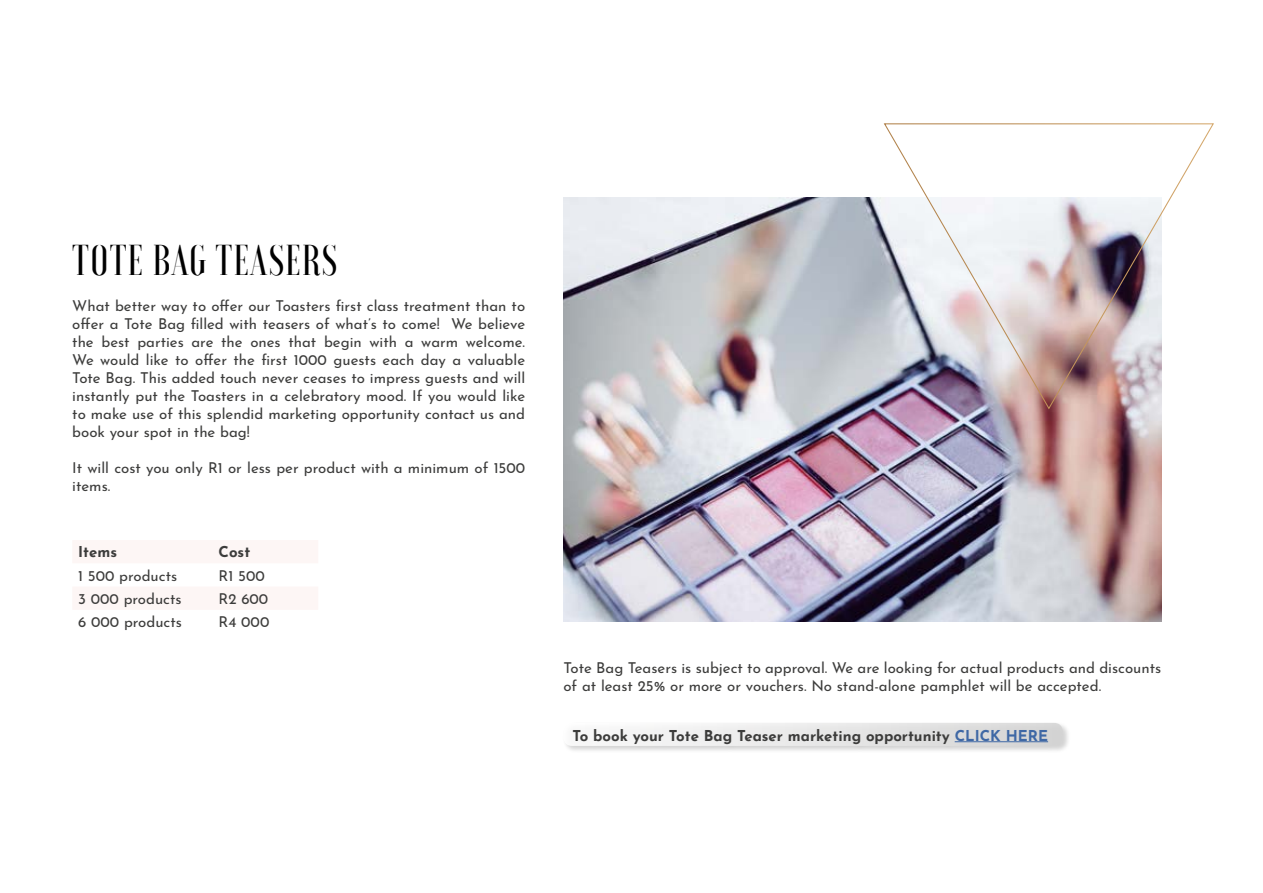
<style>
.page{position:relative;width:1263px;height:893px;background:#fff}
.page>*{position:absolute;margin:0;border:0;box-sizing:border-box;transform-origin:0 0}
.t1{font:500 43.05px "Voga";letter-spacing:.03em;color:#000}
.t2{font:15px/18px "Josefin Sans";color:#3c3c3b}
.t3{font:700 15px "Josefin Sans";color:#3c3c3b}
.s1{color:#3f68a5}
</style>
<div class="page">
<img style="left:563px;top:198px;width:598px;height:423px">
<img style="left:883px;top:123px;width:331px;height:287px">
<div style="left:562px;top:721px;width:508px;height:33px;background:#000;opacity:.21"></div>
<div style="left:563px;top:723px;width:500px;height:23px;background:linear-gradient(to right,#fbfbfb,#d5d5d5);border-radius:9px"></div>
<hr style="left:955px;top:741px;width:93px;height:1px;background:#3f68a5">
<h1 class="t1" style="left:72px;top:236px;width:267px">TOTE BAG TEASERS</h1>
<p class="t2" style="left:72px;top:295px;width:454px;text-align:justify">What better way to offer our Toasters first class treatment than to offer a Tote Bag filled with teasers of what’s to come! We believe the best parties are the ones that begin with a warm welcome.<br>We would like to offer the first 1000 guests each day a valuable Tote Bag. This added touch never ceases to impress guests and will instantly put the Toasters in a celebratory mood. If you would like to make use of this splendid marketing opportunity contact us and book your spot in the bag!</p>
<p class="t2" style="left:72px;top:457px;width:454px">It will cost you only R1 or less per product with a minimum of 1500 items.</p>
<p class="t3" style="left:78px;top:539px;width:40px">Items</p>
<p class="t3" style="left:219px;top:539px;width:33px">Cost</p>
<p class="t2" style="left:78px;top:564px;width:100px">1 500 products</p>
<p class="t2" style="left:219px;top:564px;width:48px">R1 500</p>
<p class="t2" style="left:78px;top:588px;width:105px">3 000 products</p>
<p class="t2" style="left:219px;top:588px;width:51px">R2 600</p>
<p class="t2" style="left:78px;top:611px;width:105px">6 000 products</p>
<p class="t2" style="left:219px;top:611px;width:52px">R4 000</p>
<p class="t2" style="left:563px;top:657px;width:599px">Tote Bag Teasers is subject to approval. We are looking for actual products and discounts of at least 25% or more or vouchers. No stand-alone pamphlet will be accepted.</p>
<p class="t3" style="left:572px;top:722px;width:477px">To book your Tote Bag Teaser marketing opportunity <span class="s1">CLICK HERE</span></p>
</div>
